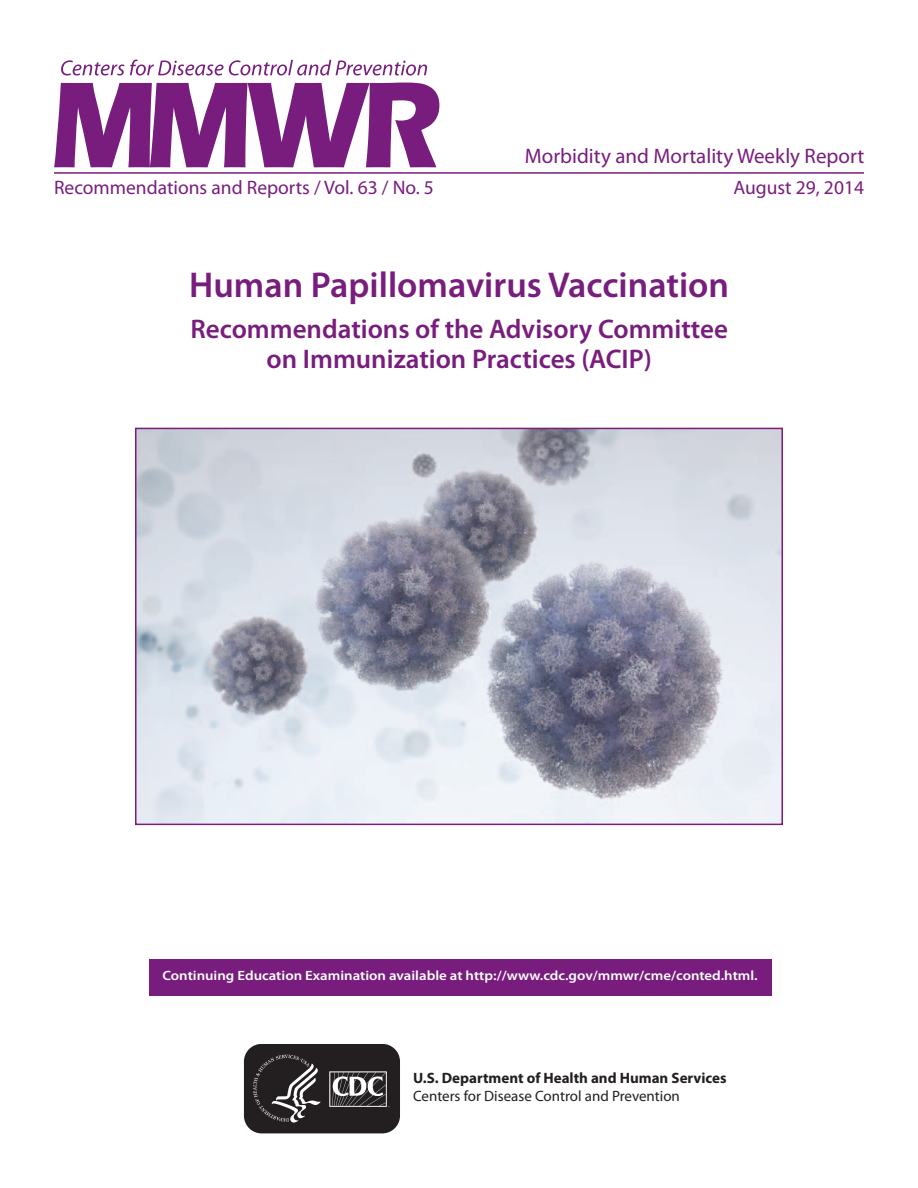
<style>
.page{position:relative;width:918px;height:1188px;background:#fff}
.page>*{position:absolute;margin:0;border:0;box-sizing:border-box;transform-origin:0 0}
.cover_title{font:600 36px "Myriad Pro";color:#781d7d}
.cover_title_sub{font:600 27px/30px "Myriad Pro";color:#781d7d;text-align:center}
.t1{font:21px "Myriad Pro";color:#781d7d}
.cover_date_vol{font:19.5px "Myriad Pro";color:#781d7d}
.t2{font:700 15px/18px "Myriad Pro";color:#231f20}
.ce_callout_box{font:600 13.5px "Myriad Pro";color:#fff;scale:1.1 1}
.s1{font-weight:400}
</style>
<div class="page">
<div style="left:149px;top:959px;width:622px;height:37px;background:#781d7d"></div>
<img style="left:138px;top:431px;width:642px;height:391px">
<div style="left:135px;top:428px;width:648px;height:397px;border:2px solid #781d7d"></div>
<svg style="left:243px;top:1045px;width:157px;height:89px;background:#403c3d"></svg>
<hr style="left:54px;top:172px;width:810px;height:2px;background:#781d7d">
<svg style="left:54px;top:83px;width:385px;height:84px"></svg>
<svg style="left:61px;top:60px;width:366px;height:16px"></svg>
<p class="t1" style="left:525px;top:143px;width:341px">Morbidity and Mortality Weekly Report</p>
<p class="cover_date_vol" style="left:54px;top:175px;width:381px">Recommendations and Reports / Vol. 63 / No. 5</p>
<p class="cover_date_vol" style="left:733px;top:175px;width:132px">August 29, 2014</p>
<p class="cover_title" style="left:189px;top:262px;width:541px">Human Papillomavirus Vaccination</p>
<p class="cover_title_sub" style="left:190px;top:313px;width:539px">Recommendations of the Advisory Committee on Immunization Practices (ACIP)</p>
<p class="ce_callout_box" style="left:162px;top:967px;width:543px">Continuing Education Examination available at http://www.cdc.gov/mmwr/cme/conted.html.</p>
<p class="t2" style="left:413px;top:1068px;width:315px">U.S. Department of Health and Human Services<br><span class="s1">Centers for Disease Control and Prevention</span></p>
</div>
